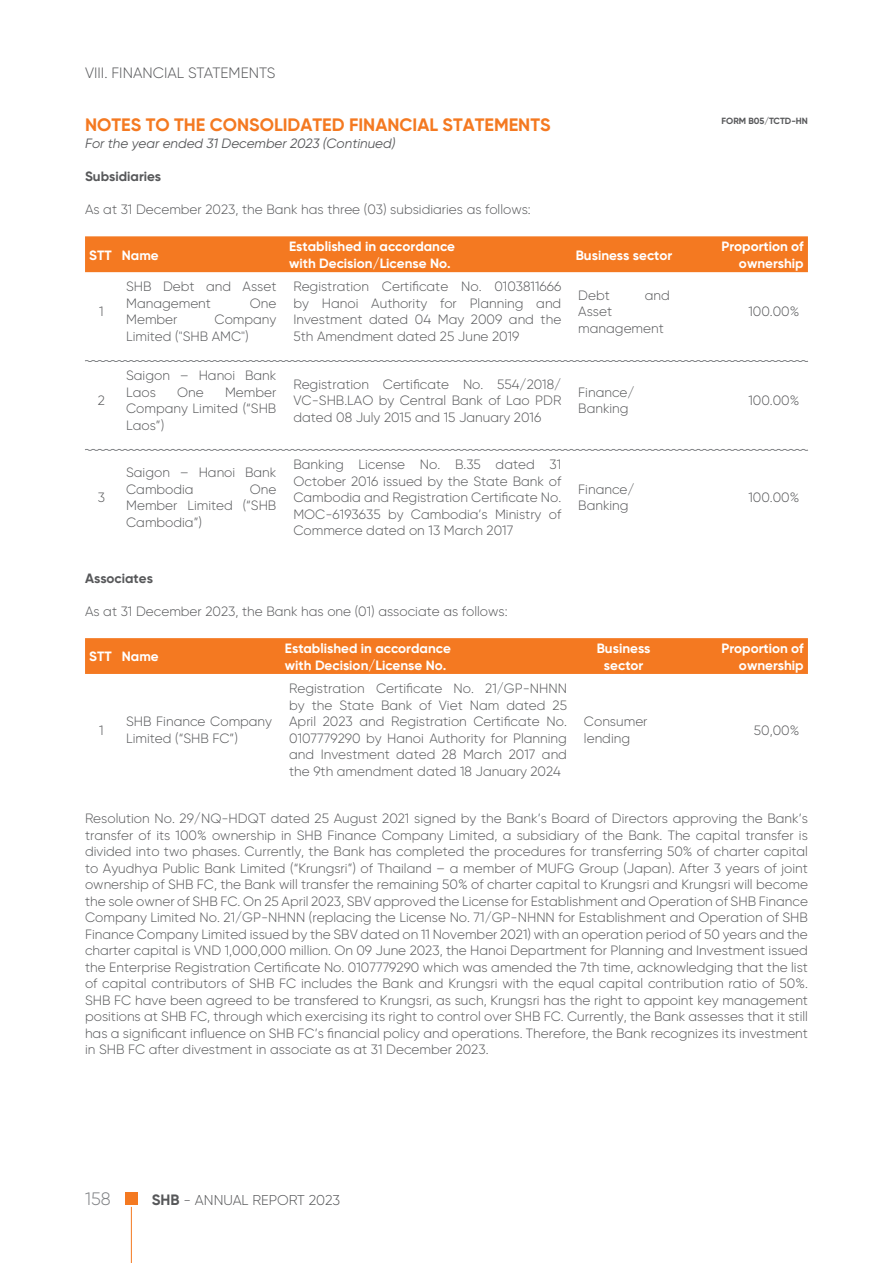
<style>
.page{position:relative;width:893px;height:1263px;background:#fff}
.page>*{position:absolute;margin:0;border:0;box-sizing:border-box;transform-origin:0 0}
.t1{font:700 18px "SVN Gilroy";color:#f47921}
.t2{font:300 18px "SVN Gilroy";color:#808285}
.t3{font:300 15px "SVN Gilroy";color:#57585a}
.t4{font:300 14.25px "SVN Gilroy";color:#57585a}
.vy_Tieu_de{font:300 13.5px/16.5px "SVN Gilroy";color:#57585a}
.vy_Tieu_de-2{font:700 13.5px/16.5px "SVN Gilroy";color:#fff;text-align:right}
.t5{font:italic 13.5px "SVN Gilroy";color:#57585a}
.vy_Tieu_de-3{font:700 13.5px "SVN Gilroy";color:#57585a}
.t6{font:700 9px "SVN Gilroy";color:#57585a}
.s1{font-weight:700;font-size:15px}
</style>
<div class="page">
<div style="left:125px;top:1192px;width:13px;height:13px;background:#f47921"></div>
<hr style="left:131px;top:1207px;width:1px;height:56px;background:#f47921">
<div style="left:85px;top:236px;width:723px;height:36px;background:#f47921"></div>
<svg style="left:85px;top:360px;width:723px;height:2px"></svg>
<svg style="left:85px;top:449px;width:723px;height:2px"></svg>
<div style="left:85px;top:638px;width:723px;height:36px;background:#f47921"></div>
<p class="t3" style="left:85px;top:63px;width:192px">VIII. FINANCIAL STATEMENTS</p>
<h1 class="t1" style="left:85px;top:112px;width:467px">NOTES TO THE CONSOLIDATED FINANCIAL STATEMENTS</h1>
<p class="t5" style="left:85px;top:134px;width:312px">For the year ended 31 December 2023 (Continued)</p>
<p class="vy_Tieu_de-3" style="left:85px;top:166px;width:78px">Subsidiaries</p>
<p class="vy_Tieu_de" style="left:85px;top:200px;width:447px">As at 31 December 2023, the Bank has three (03) subsidiaries as follows:</p>
<p class="vy_Tieu_de-2" style="left:89px;top:246px;width:24px">STT</p>
<p class="vy_Tieu_de-2" style="left:122px;top:246px;width:38px">Name</p>
<p class="vy_Tieu_de-2" style="left:289px;top:238px;width:167px">Established in accordance</p>
<p class="vy_Tieu_de-2" style="left:289px;top:254px;width:163px">with Decision/License No.</p>
<p class="t6" style="left:722px;top:114px;width:88px">FORM B05/TCTD-HN</p>
<p class="vy_Tieu_de-2" style="left:576px;top:246px;width:98px">Business sector</p>
<p class="vy_Tieu_de-2" style="left:721px;top:238px;width:84px">Proportion of ownership</p>
<p class="vy_Tieu_de" style="left:99px;top:302px;width:6px">1</p>
<p class="vy_Tieu_de" style="left:98px;top:391px;width:9px">2</p>
<p class="vy_Tieu_de" style="left:98px;top:488px;width:9px">3</p>
<p class="vy_Tieu_de" style="left:126px;top:278px;width:152px">SHB Debt and Asset<br>Management</p>
<p class="vy_Tieu_de" style="left:250px;top:294px;width:28px">One</p>
<p class="vy_Tieu_de" style="left:126px;top:311px;width:152px;text-indent:88px">Company<br>Limited ("SHB AMC")</p>
<p class="vy_Tieu_de" style="left:126px;top:311px;width:53px">Member</p>
<p class="vy_Tieu_de" style="left:293px;top:278px;width:269px;text-align:justify">Registration Certificate No. 0103811666 by Hanoi Authority for Planning and Investment dated 04 May 2009 and the 5th Amendment dated 25 June 2019</p>
<p class="vy_Tieu_de" style="left:578px;top:286px;width:33px">Debt</p>
<p class="vy_Tieu_de" style="left:645px;top:286px;width:27px">and</p>
<p class="vy_Tieu_de" style="left:578px;top:302px;width:87px">Asset management</p>
<p class="vy_Tieu_de" style="left:748px;top:302px;width:53px">100.00%</p>
<p class="vy_Tieu_de" style="left:126px;top:367px;width:152px">Saigon – Hanoi Bank<br>Laos</p>
<p class="vy_Tieu_de" style="left:126px;top:383px;width:152px;text-align:justify;text-indent:99px">Member Company Limited (“SHB Laos”)</p>
<p class="vy_Tieu_de" style="left:293px;top:375px;width:269px;text-align:justify">Registration Certificate No. 554/2018/ VC-SHB.LAO by Central Bank of Lao PDR dated 08 July 2015 and 15 January 2016</p>
<p class="vy_Tieu_de" style="left:578px;top:383px;width:58px">Finance/<br>Banking</p>
<p class="vy_Tieu_de" style="left:748px;top:391px;width:53px">100.00%</p>
<p class="vy_Tieu_de" style="left:177px;top:383px;width:28px">One</p>
<p class="vy_Tieu_de" style="left:126px;top:464px;width:152px">Saigon – Hanoi Bank<br>Cambodia</p>
<p class="vy_Tieu_de" style="left:126px;top:480px;width:152px;text-align:justify;text-indent:124px">One Member Limited (“SHB Cambodia”)</p>
<p class="vy_Tieu_de" style="left:293px;top:455px;width:269px;text-align:justify">Banking License No. B.35 dated 31<br>October 2016 issued by the State Bank of Cambodia and Registration Certificate No.<br>MOC-6193635 by Cambodia’s Ministry of Commerce dated on 13 March 2017</p>
<p class="vy_Tieu_de" style="left:578px;top:480px;width:58px">Finance/<br>Banking</p>
<p class="vy_Tieu_de" style="left:748px;top:488px;width:53px">100.00%</p>
<p class="vy_Tieu_de-3" style="left:85px;top:568px;width:69px">Associates</p>
<p class="vy_Tieu_de" style="left:85px;top:602px;width:424px">As at 31 December 2023, the Bank has one (01) associate as follows:</p>
<p class="vy_Tieu_de-2" style="left:89px;top:648px;width:24px">STT</p>
<p class="vy_Tieu_de-2" style="left:122px;top:648px;width:38px">Name</p>
<p class="vy_Tieu_de-2" style="left:285px;top:639px;width:167px">Established in accordance</p>
<p class="vy_Tieu_de-2" style="left:285px;top:656px;width:163px">with Decision/License No.</p>
<p class="vy_Tieu_de" style="left:99px;top:721px;width:6px">1</p>
<p class="vy_Tieu_de" style="left:126px;top:712px;width:147px">SHB Finance Company<br>Limited (“SHB FC”)</p>
<p class="vy_Tieu_de" style="left:289px;top:679px;width:279px;text-align:justify">Registration Certificate No. 21/GP-NHNN by the State Bank of Viet Nam dated 25<br>April 2023 and Registration Certificate No.<br>0107779290 by Hanoi Authority for Planning and Investment dated 28 March 2017 and the 9th amendment dated 18 January 2024</p>
<p class="vy_Tieu_de-2" style="left:597px;top:639px;width:55px;text-align:center">Business sector</p>
<p class="vy_Tieu_de-2" style="left:721px;top:639px;width:84px">Proportion of ownership</p>
<p class="vy_Tieu_de" style="left:584px;top:712px;width:65px">Consumer lending</p>
<p class="vy_Tieu_de" style="left:754px;top:721px;width:47px">50,00%</p>
<p class="vy_Tieu_de" style="left:85px;top:809px;width:724px;text-align:justify">Resolution No. 29/NQ-HDQT dated 25 August 2021 signed by the Bank’s Board of Directors approving the Bank’s transfer of its 100% ownership in SHB Finance Company Limited, a subsidiary of the Bank. The capital transfer is divided into two phases. Currently, the Bank has completed the procedures for transferring 50% of charter capital to Ayudhya Public Bank Limited (“Krungsri”) of Thailand – a member of MUFG Group (Japan). After 3 years of joint ownership of SHB FC, the Bank will transfer the remaining 50% of charter capital to Krungsri and Krungsri will become the sole owner of SHB FC. On 25 April 2023, SBV approved the License for Establishment and Operation of SHB Finance Company Limited No. 21/GP-NHNN (replacing the License No. 71/GP-NHNN for Establishment and Operation of SHB Finance Company Limited issued by the SBV dated on 11 November 2021) with an operation period of 50 years and the charter capital is VND 1,000,000 million. On 09 June 2023, the Hanoi Department for Planning and Investment issued the Enterprise Registration Certificate No. 0107779290 which was amended the 7th time, acknowledging that the list of capital contributors of SHB FC includes the Bank and Krungsri with the equal capital contribution ratio of 50%.<br>SHB FC have been agreed to be transfered to Krungsri, as such, Krungsri has the right to appoint key management positions at SHB FC, through which exercising its right to control over SHB FC. Currently, the Bank assesses that it still has a significant influence on SHB FC’s financial policy and operations. Therefore, the Bank recognizes its investment in SHB FC after divestment in associate as at 31 December 2023.</p>
<h1 class="t2" style="left:85px;top:1186px;width:27px">158</h1>
<p class="t4" style="left:152px;top:1190px;width:190px"><span class="s1">SHB</span> - ANNUAL REPORT 2023</p>
</div>
